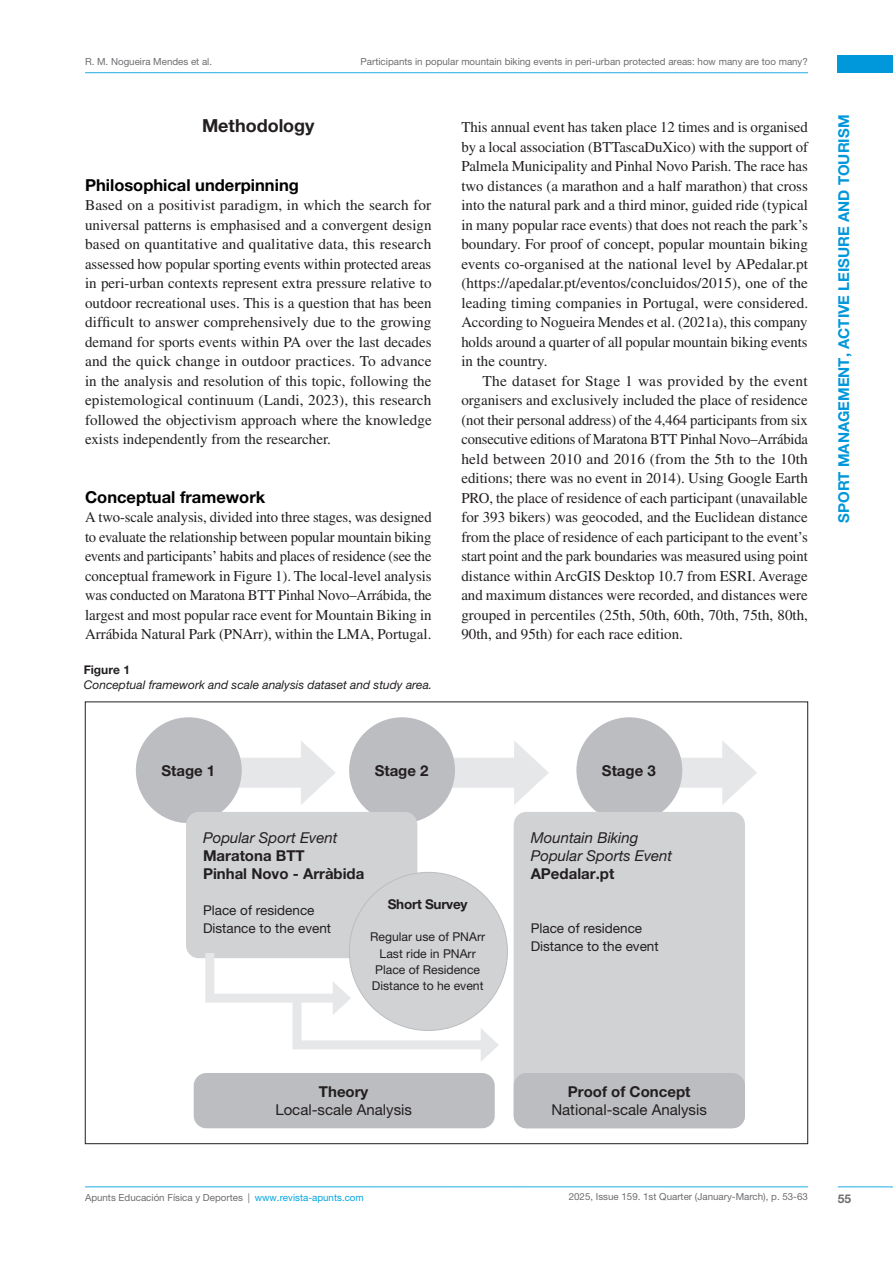
<style>
.page{position:relative;width:893px;height:1263px;background:#fff}
.page>*{position:absolute;margin:0;border:0;box-sizing:border-box;transform-origin:0 0}
.A-TITULO1{font:700 18px "Helvetica Neue LT Pro";color:#231f20}
.B-TITULO2{font:700 16.5px "Helvetica Neue LT Pro";color:#000}
.Paragraph{font:15px/19.5px "Times LT Std";color:#231f20;text-align:justify}
.t1{font:700 15px/18px "Helvetica Neue LT Pro";color:#231f20}
.t2{font:15px/18px "Helvetica Neue LT Pro";color:#231f20;text-align:center}
.t3{font:italic 15px/18px "Helvetica Neue LT Pro";color:#231f20}
.t4{font:700 15px "Helvetica Neue LT Pro";color:#0097db}
.t5{font:13.5px/18px "Helvetica Neue LT Pro";color:#231f20}
.t6{font:700 13.5px "Helvetica Neue LT Pro";letter-spacing:-.02em;color:#231f20}
.t7{font:12.15px/16.2px "Helvetica Neue LT Pro";color:#231f20;text-align:center}
.F-TITULO-TABLA{font:italic 12px "Helvetica Neue LT Pro";color:#231f20}
.F-TITULO-TABLA-2{font:700 12px "Helvetica Neue LT Pro";color:#231f20}
.t8{font:700 12px "Helvetica Neue LT Pro";color:#6c6d70}
.t9{font:9.75px "Helvetica Neue LT Pro";color:#6c6d70}
.s1{font-weight:400;font-style:italic}
.s2{font-weight:700;font-style:normal}
.s3{font-weight:700}
.s4{color:#04a5e0}
</style>
<div class="page">
<hr style="left:85px;top:72px;width:723px;height:1px;background:#1fade3">
<div style="left:838px;top:56px;width:55px;height:17px;background:#0097db"></div>
<hr style="left:85px;top:1186px;width:723px;height:1px;background:#1fade3">
<hr style="left:838px;top:1186px;width:55px;height:1px;background:#1fade3">
<div style="left:209px;top:758px;width:105px;height:30px;background:#e6e7e9"></div>
<svg style="left:301px;top:741px;width:35px;height:64px"></svg>
<div style="left:136px;top:717px;width:106px;height:106px;background:#bcbdc0;border-radius:50%"></div>
<div style="left:422px;top:758px;width:105px;height:30px;background:#e6e7e9"></div>
<svg style="left:514px;top:741px;width:35px;height:64px"></svg>
<div style="left:349px;top:717px;width:106px;height:106px;background:#bcbdc0;border-radius:50%"></div>
<div style="left:630px;top:758px;width:105px;height:30px;background:#e6e7e9"></div>
<svg style="left:722px;top:741px;width:35px;height:64px"></svg>
<div style="left:576px;top:717px;width:106px;height:106px;background:#bcbdc0;border-radius:50%"></div>
<div style="left:186px;top:812px;width:231px;height:146px;background:#d1d2d4;border-radius:13px"></div>
<div style="left:349px;top:872px;width:158px;height:158px;background:#d1d2d4;border-radius:50%"></div>
<div style="left:514px;top:812px;width:231px;height:316px;background:#d1d2d4;border-radius:13px"></div>
<div style="left:194px;top:1073px;width:301px;height:55px;background:#bcbdc0;border-radius:13px"></div>
<div style="left:514px;top:1073px;width:231px;height:55px;background:#bcbdc0;border-radius:13px"></div>
<svg style="left:205px;top:944px;width:294px;height:117px"></svg>
<p class="t9" style="left:85px;top:55px;width:129px">R. M. Nogueira Mendes et al.</p>
<p class="t9" style="left:361px;top:56px;width:449px">Participants in popular mountain biking events in peri-urban protected areas: how many are too many?</p>
<p class="A-TITULO1" style="left:202px;top:114px;width:114px">Methodology</p>
<p class="B-TITULO2" style="left:85px;top:174px;width:215px">Philosophical underpinning</p>
<p class="Paragraph" style="left:85px;top:195px;width:348px">Based on a positivist paradigm, in which the search for universal patterns is emphasised and a convergent design based on quantitative and qualitative data, this research assessed how popular sporting events within protected areas in peri-urban contexts represent extra pressure relative to outdoor recreational uses. This is a question that has been difficult to answer comprehensively due to the growing demand for sports events within PA over the last decades and the quick change in outdoor practices. To advance in the analysis and resolution of this topic, following the epistemological continuum (Landi, 2023), this research followed the objectivism approach where the knowledge exists independently from the researcher.</p>
<p class="B-TITULO2" style="left:85px;top:486px;width:182px">Conceptual framework</p>
<p class="Paragraph" style="left:85px;top:507px;width:348px">A two-scale analysis, divided into three stages, was designed to evaluate the relationship between popular mountain biking events and participants’ habits and places of residence (see the conceptual framework in Figure 1). The local-level analysis was conducted on Maratona BTT Pinhal Novo–Arrábida, the largest and most popular race event for Mountain Biking in Arrábida Natural Park (PNArr), within the LMA, Portugal.</p>
<p class="F-TITULO-TABLA-2" style="left:84px;top:662px;width:48px">Figure 1</p>
<p class="F-TITULO-TABLA" style="left:84px;top:678px;width:350px">Conceptual framework and scale analysis dataset and study area.</p>
<p class="Paragraph" style="left:461px;top:117px;width:348px">This annual event has taken place 12 times and is organised by a local association (BTTascaDuXico) with the support of Palmela Municipality and Pinhal Novo Parish. The race has two distances (a marathon and a half marathon) that cross into the natural park and a third minor, guided ride (typical in many popular race events) that does not reach the park’s boundary. For proof of concept, popular mountain biking events co-organised at the national level by APedalar.pt (https://apedalar.pt/eventos/concluidos/2015), one of the leading timing companies in Portugal, were considered.<br>According to Nogueira Mendes et al. (2021a), this company holds around a quarter of all popular mountain biking events in the country.</p>
<p class="Paragraph" style="left:461px;top:371px;width:348px;text-indent:21px">The dataset for Stage 1 was provided by the event organisers and exclusively included the place of residence (not their personal address) of the 4,464 participants from six consecutive editions of Maratona BTT Pinhal Novo–Arrábida held between 2010 and 2016 (from the 5th to the 10th editions; there was no event in 2014). Using Google Earth PRO, the place of residence of each participant (unavailable for 393 bikers) was geocoded, and the Euclidean distance from the place of residence of each participant to the event’s start point and the park boundaries was measured using point distance within ArcGIS Desktop 10.7 from ESRI. Average and maximum distances were recorded, and distances were grouped in percentiles (25th, 50th, 60th, 70th, 75th, 80th, 90th, and 95th) for each race edition.</p>
<p class="t1" style="left:161px;top:761px;width:55px">Stage 1</p>
<p class="t1" style="left:375px;top:761px;width:55px">Stage 2</p>
<p class="t1" style="left:602px;top:761px;width:55px">Stage 3</p>
<p class="t1" style="left:203px;top:828px;width:163px"><span class="s1">Popular Sport Event<br></span>Maratona BTT<br>Pinhal Novo - Arràbida</p>
<p class="t5" style="left:203px;top:901px;width:130px">Place of residence<br>Distance to the event</p>
<p class="t6" style="left:388px;top:896px;width:81px">Short Survey</p>
<p class="t7" style="left:370px;top:929px;width:116px">Regular use of PNArr<br>Last ride in PNArr<br>Place of Residence<br>Distance to he event</p>
<p class="t3" style="left:531px;top:828px;width:143px">Mountain Biking<br>Popular Sports Event<br><span class="s2">APedalar.pt</span></p>
<p class="t5" style="left:531px;top:919px;width:130px">Place of residence<br>Distance to the event</p>
<p class="t4" style="left:835px;top:523px;width:410px;rotate:-90deg">SPORT MANAGEMENT, ACTIVE LEISURE AND TOURISM</p>
<p class="t2" style="left:275px;top:1082px;width:138px"><span class="s3">Theory<br></span>Local-scale Analysis</p>
<p class="t2" style="left:551px;top:1082px;width:157px"><span class="s3">Proof of Concept<br></span>National-scale Analysis</p>
<p class="t9" style="left:85px;top:1192px;width:280px">Apunts Educación Física y Deportes | <span class="s4">www.revista-apunts.com</span></p>
<p class="t9" style="left:569px;top:1191px;width:241px">2025, Issue 159. 1st Quarter (January-March), p. 53-63</p>
<p class="t8" style="left:838px;top:1191px;width:15px">55</p>
</div>
